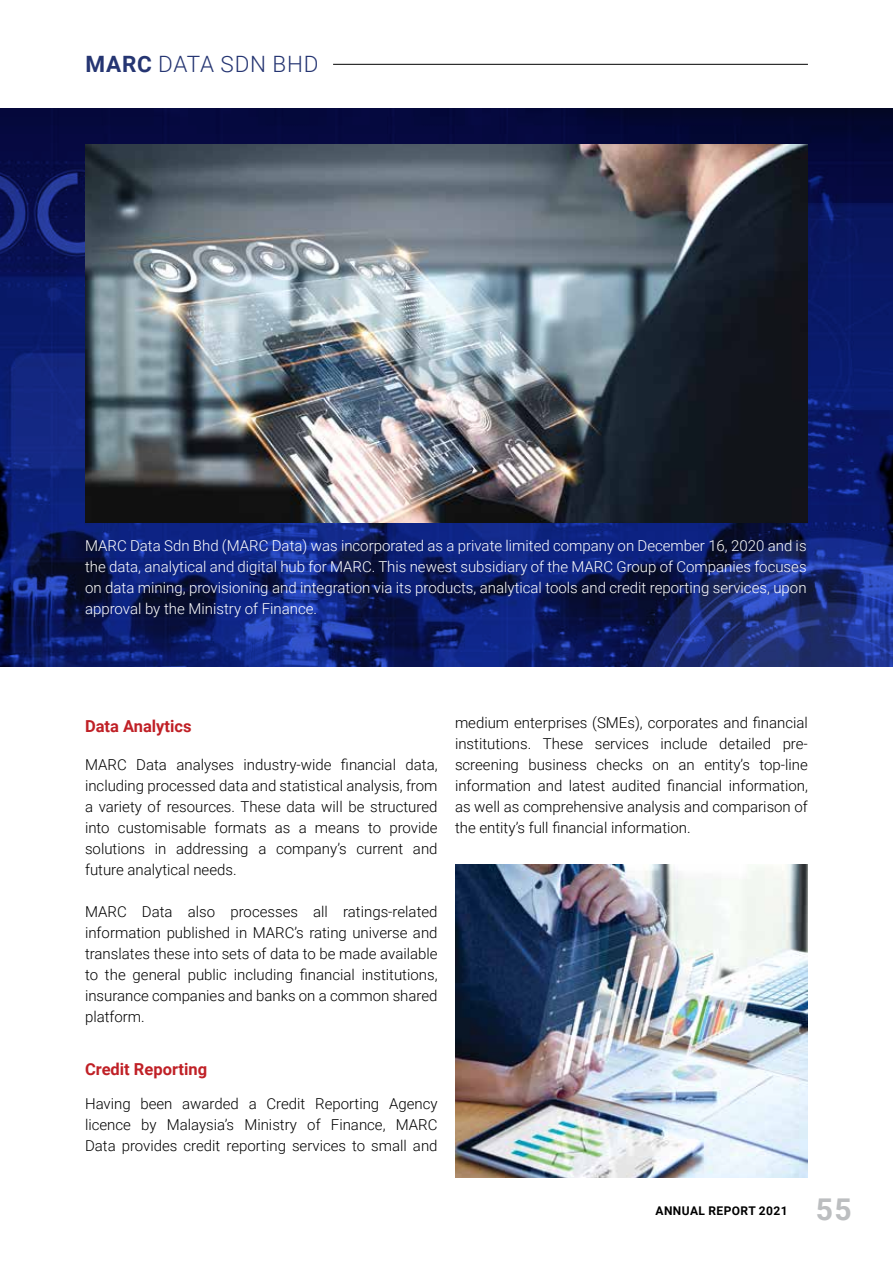
<style>
.page{position:relative;width:893px;height:1263px;background:#fff}
.page>*{position:absolute;margin:0;border:0;box-sizing:border-box;transform-origin:0 0}
.t1{font:700 30px "Roboto";color:#bcbec0}
.t2{font:300 22.5px "Roboto";letter-spacing:.035em;color:#253572}
.t3{font:700 16.5px "Roboto";color:#c02026}
.t4{font:300 15px/21px "Roboto";color:#000;text-align:justify}
.t5{font:300 15px/21px "Roboto";color:#fff;text-align:justify}
.t6{font:700 12px "Roboto";letter-spacing:.035em;color:#000}
.s1{font-weight:700}
</style>
<div class="page">
<hr style="left:333px;top:64px;width:475px;height:1px;background:#000">
<svg style="left:0;top:108px;width:893px;height:558px;background:#0d1c65"></svg>
<img style="left:85px;top:144px;width:723px;height:378px">
<img style="left:455px;top:864px;width:353px;height:314px">
<h2 class="t2" style="left:85px;top:48px;width:235px"><span class="s1">MARC</span> DATA SDN BHD</h2>
<p class="t5" style="left:85px;top:535px;width:723px">MARC Data Sdn Bhd (MARC Data) was incorporated as a private limited company on December 16, 2020 and is the data, analytical and digital hub for MARC. This newest subsidiary of the MARC Group of Companies focuses on data mining, provisioning and integration via its products, analytical tools and credit reporting services, upon approval by the Ministry of Finance.</p>
<p class="t3" style="left:85px;top:715px;width:108px">Data Analytics</p>
<p class="t4" style="left:85px;top:754px;width:354px">MARC Data analyses industry-wide financial data, including processed data and statistical analysis, from a variety of resources. These data will be structured into customisable formats as a means to provide solutions in addressing a company’s current and future analytical needs.</p>
<p class="t4" style="left:85px;top:901px;width:354px">MARC Data also processes all ratings-related information published in MARC’s rating universe and translates these into sets of data to be made available to the general public including financial institutions, insurance companies and banks on a common shared platform.</p>
<p class="t3" style="left:85px;top:1057px;width:124px">Credit Reporting</p>
<p class="t4" style="left:85px;top:1093px;width:354px">Having been awarded a Credit Reporting Agency licence by Malaysia’s Ministry of Finance, MARC Data provides credit reporting services to small and</p>
<p class="t4" style="left:455px;top:711px;width:354px">medium enterprises (SMEs), corporates and financial institutions. These services include detailed pre&shy;screening business checks on an entity’s top-line information and latest audited financial information, as well as comprehensive analysis and comparison of the entity’s full financial information.</p>
<p class="t6" style="left:655px;top:1202px;width:134px">ANNUAL REPORT 2021</p>
<h1 class="t1" style="left:816px;top:1189px;width:37px">55</h1>
</div>
